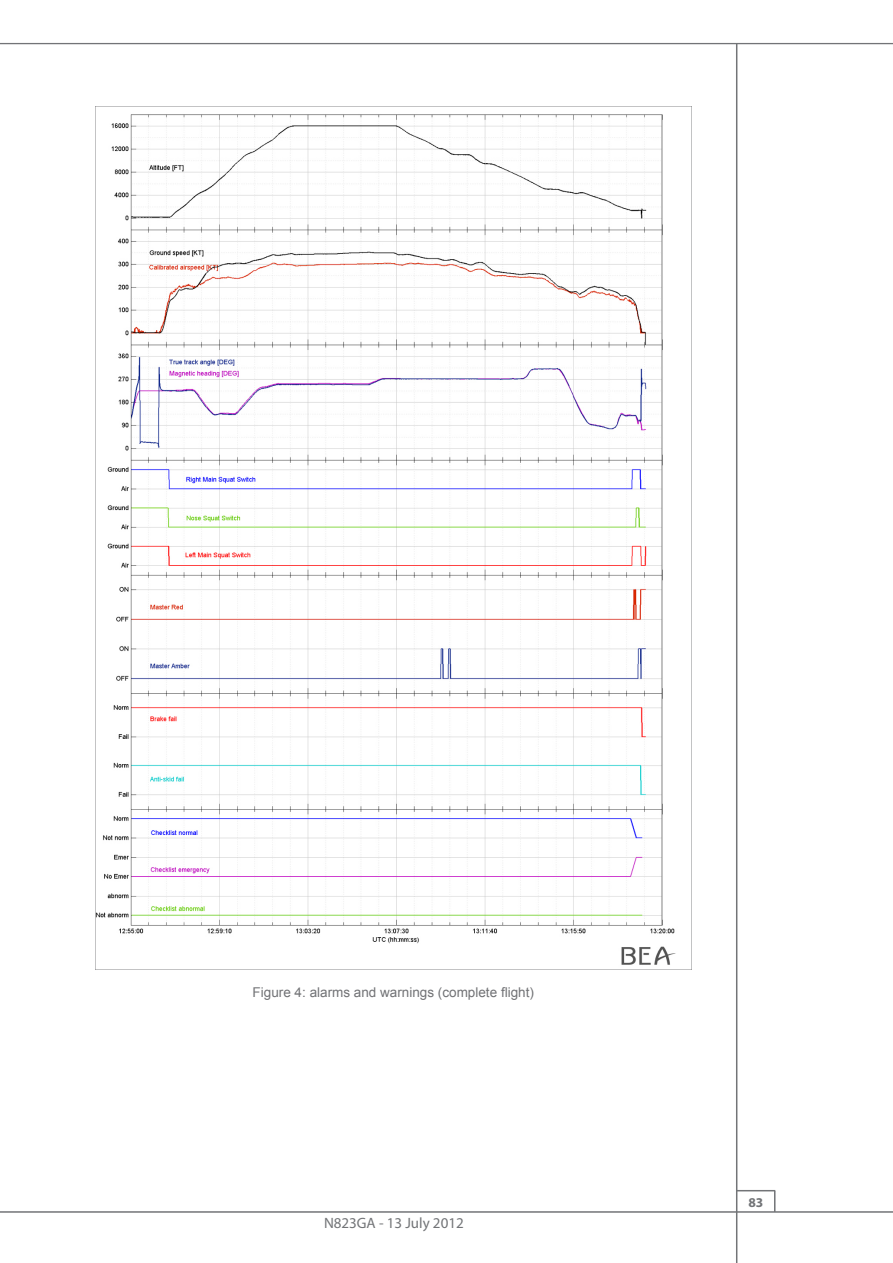
<style>
.page{position:relative;width:893px;height:1263px;background:#fff}
.page>*{position:absolute;margin:0;border:0;box-sizing:border-box;transform-origin:0 0}
.t1{font:15px "Myriad Pro";color:#727477}
.Légende{font:13.5px "Arial";color:#717275}
.t2{font:700 13.5px "Myriad Pro";color:#727477}
</style>
<div class="page">
<hr style="left:0;top:1211px;width:893px;height:2px;background:#727477">
<hr style="left:0;top:43px;width:893px;height:1px;background:#727477">
<hr style="left:736px;top:44px;width:1px;height:1219px;background:#727477">
<hr style="left:736px;top:1190px;width:39px;height:1px;background:#727477">
<svg style="left:774px;top:1191px;width:1px;height:20px"></svg>
<img style="left:96px;top:114px;width:595px;height:856px">
<p class="Légende" style="left:253px;top:983px;width:283px">Figure 4: alarms and warnings (complete flight)</p>
<p class="t1" style="left:324px;top:1213px;width:141px">N823GA - 13 July 2012</p>
<p class="t2" style="left:748px;top:1193px;width:16px">83</p>
</div>
